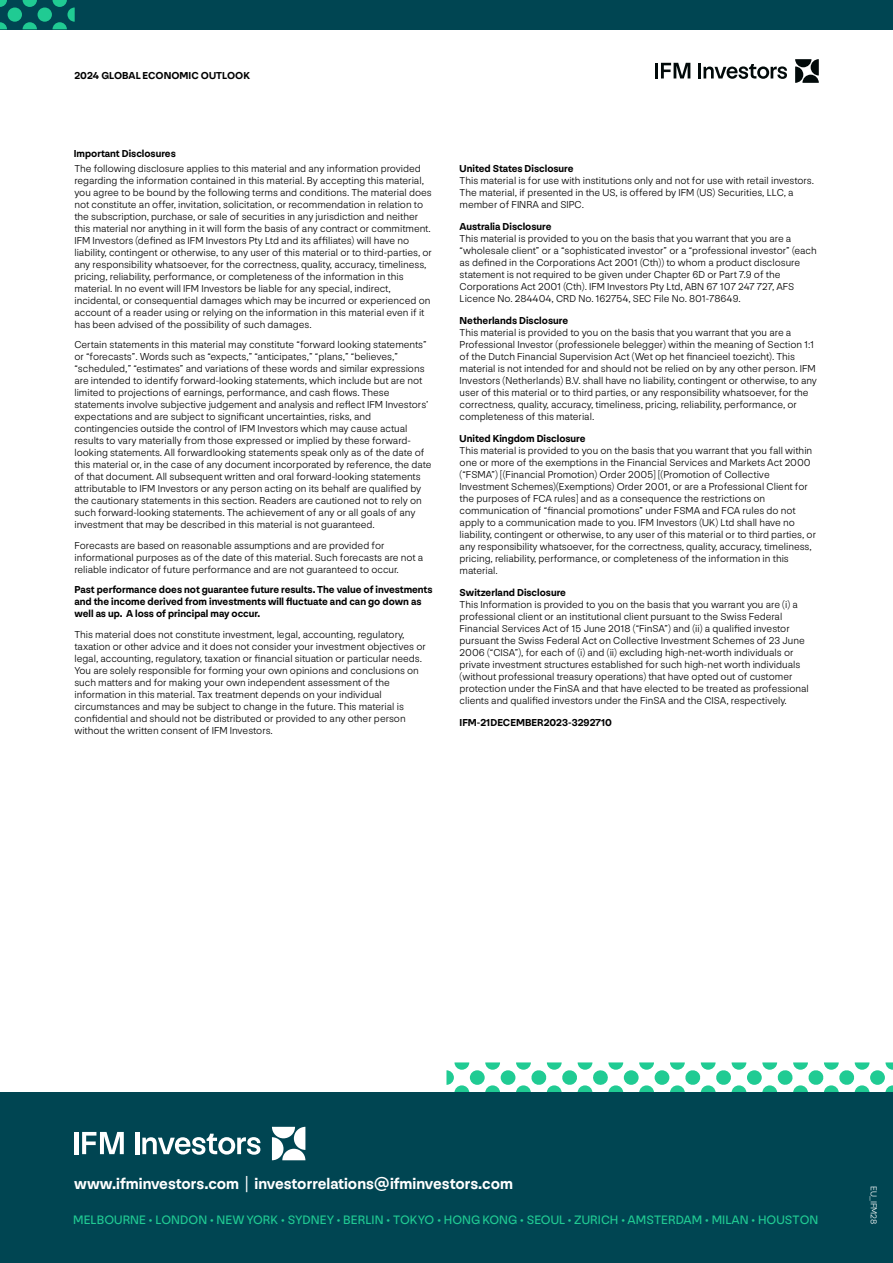
<style>
.page{position:relative;width:893px;height:1263px;background:#fff}
.page>*{position:absolute;margin:0;border:0;box-sizing:border-box;transform-origin:0 0}
.t1{font:700 15.9px "NN Nouvelle Grotesk STD";letter-spacing:.005em;color:#fff}
.t2{font:12.75px "NN Nouvelle Grotesk STD";letter-spacing:.005em;color:#20cb93}
.t3{font:300 10.5px/12px "NN Nouvelle Grotesk STD";color:#000}
.t4{font:700 10.5px/12px "NN Nouvelle Grotesk STD";color:#000}
.t5{font:300 9px "NN Nouvelle Grotesk STD";letter-spacing:-.01em;color:#fff}
</style>
<div class="page">
<hr style="left:698px;top:63px;width:3px;height:15px;background:#020a0a">
<svg style="left:703px;top:64px;width:84px;height:15px"></svg>
<hr style="left:655px;top:63px;width:3px;height:15px;background:#020a0a">
<svg style="left:661px;top:63px;width:29px;height:15px"></svg>
<svg style="left:795px;top:59px;width:24px;height:24px"></svg>
<svg style="left:762px;top:1085px;width:15px;height:15px"></svg>
<svg style="left:885px;top:1062px;width:8px;height:8px"></svg>
<svg style="left:639px;top:1062px;width:15px;height:8px"></svg>
<svg style="left:446px;top:1062px;width:23px;height:23px"></svg>
<svg style="left:485px;top:1062px;width:15px;height:8px"></svg>
<svg style="left:516px;top:1062px;width:107px;height:24px"></svg>
<svg style="left:670px;top:1062px;width:76px;height:24px"></svg>
<svg style="left:732px;top:1085px;width:14px;height:15px"></svg>
<svg style="left:793px;top:1085px;width:15px;height:15px"></svg>
<svg style="left:824px;top:1085px;width:15px;height:15px"></svg>
<svg style="left:608px;top:1085px;width:15px;height:15px"></svg>
<svg style="left:670px;top:1085px;width:15px;height:15px"></svg>
<svg style="left:701px;top:1085px;width:15px;height:15px"></svg>
<svg style="left:855px;top:1085px;width:14px;height:15px"></svg>
<svg style="left:885px;top:1085px;width:8px;height:8px"></svg>
<svg style="left:639px;top:1085px;width:15px;height:15px"></svg>
<svg style="left:762px;top:1062px;width:107px;height:24px"></svg>
<svg style="left:485px;top:1085px;width:15px;height:15px"></svg>
<svg style="left:516px;top:1085px;width:15px;height:15px"></svg>
<svg style="left:547px;top:1085px;width:15px;height:15px"></svg>
<svg style="left:578px;top:1085px;width:14px;height:15px"></svg>
<svg style="left:454px;top:1085px;width:15px;height:15px"></svg>
<div style="left:624px;top:1070px;width:15px;height:15px;background:#20cb93;border-radius:7px"></div>
<div style="left:655px;top:1070px;width:14px;height:15px;background:#20cb93;border-radius:7px"></div>
<div style="left:747px;top:1070px;width:15px;height:15px;background:#20cb93;border-radius:7px"></div>
<div style="left:470px;top:1070px;width:15px;height:15px;background:#20cb93;border-radius:7px"></div>
<div style="left:501px;top:1070px;width:14px;height:15px;background:#20cb93;border-radius:7px"></div>
<div style="left:870px;top:1070px;width:15px;height:15px;background:#20cb93;border-radius:7px"></div>
<div style="left:0;top:1093px;width:893px;height:170px;background:#004552"></div>
<hr style="left:135px;top:1132px;width:4px;height:22px;background:#fff">
<svg style="left:142px;top:1134px;width:118px;height:21px"></svg>
<hr style="left:74px;top:1132px;width:4px;height:22px;background:#fff">
<svg style="left:82px;top:1132px;width:42px;height:22px"></svg>
<svg style="left:272px;top:1127px;width:33px;height:33px"></svg>
<div style="left:0;top:0;width:893px;height:29px;background:#004552"></div>
<svg style="left:23px;top:0;width:14px;height:7px"></svg>
<svg style="left:0;top:0;width:7px;height:7px"></svg>
<svg style="left:23px;top:22px;width:14px;height:7px"></svg>
<svg style="left:0;top:22px;width:7px;height:7px"></svg>
<svg style="left:53px;top:0;width:22px;height:29px"></svg>
<div style="left:38px;top:8px;width:14px;height:14px;background:#20cb93;border-radius:7px"></div>
<div style="left:8px;top:8px;width:14px;height:14px;background:#20cb93;border-radius:7px"></div>
<p class="t4" style="left:74px;top:69px;width:177px">2024 GLOBAL ECONOMIC OUTLOOK</p>
<p class="t4" style="left:74px;top:147px;width:104px">Important Disclosures</p>
<p class="t3" style="left:74px;top:162px;width:359px">The following disclosure applies to this material and any information provided regarding the information contained in this material. By accepting this material, you agree to be bound by the following terms and conditions. The material does not constitute an offer, invitation, solicitation, or recommendation in relation to the subscription, purchase, or sale of securities in any jurisdiction and neither this material nor anything in it will form the basis of any contract or commitment.<br>IFM Investors (defined as IFM Investors Pty Ltd and its affiliates) will have no liability, contingent or otherwise, to any user of this material or to third-parties, or any responsibility whatsoever, for the correctness, quality, accuracy, timeliness, pricing, reliability, performance, or completeness of the information in this material. In no event will IFM Investors be liable for any special, indirect, incidental, or consequential damages which may be incurred or experienced on account of a reader using or relying on the information in this material even if it has been advised of the possibility of such damages.</p>
<p class="t3" style="left:74px;top:338px;width:359px">Certain statements in this material may constitute “forward looking statements” or “forecasts”. Words such as “expects,” “anticipates,” “plans,” “believes,” “scheduled,” “estimates” and variations of these words and similar expressions are intended to identify forward-looking statements, which include but are not limited to projections of earnings, performance, and cash flows. These statements involve subjective judgement and analysis and reflect IFM Investors’ expectations and are subject to significant uncertainties, risks, and contingencies outside the control of IFM Investors which may cause actual results to vary materially from those expressed or implied by these forward&shy;looking statements. All forwardlooking statements speak only as of the date of this material or, in the case of any document incorporated by reference, the date of that document. All subsequent written and oral forward-looking statements attributable to IFM Investors or any person acting on its behalf are qualified by the cautionary statements in this section. Readers are cautioned not to rely on such forward-looking statements. The achievement of any or all goals of any investment that may be described in this material is not guaranteed.</p>
<p class="t3" style="left:74px;top:539px;width:350px">Forecasts are based on reasonable assumptions and are provided for informational purposes as of the date of this material. Such forecasts are not a reliable indicator of future performance and are not guaranteed to occur.</p>
<p class="t4" style="left:74px;top:584px;width:360px">Past performance does not guarantee future results. The value of investments and the income derived from investments will fluctuate and can go down as well as up. A loss of principal may occur.</p>
<p class="t3" style="left:74px;top:628px;width:353px">This material does not constitute investment, legal, accounting, regulatory, taxation or other advice and it does not consider your investment objectives or legal, accounting, regulatory, taxation or financial situation or particular needs.<br>You are solely responsible for forming your own opinions and conclusions on such matters and for making your own independent assessment of the information in this material. Tax treatment depends on your individual circumstances and may be subject to change in the future. This material is confidential and should not be distributed or provided to any other person without the written consent of IFM Investors.</p>
<p class="t4" style="left:460px;top:162px;width:115px">United States Disclosure</p>
<p class="t3" style="left:460px;top:174px;width:356px">This material is for use with institutions only and not for use with retail investors.<br>The material, if presented in the US, is offered by IFM (US) Securities, LLC, a member of FINRA and SIPC.</p>
<p class="t4" style="left:460px;top:220px;width:93px">Australia Disclosure</p>
<p class="t3" style="left:460px;top:232px;width:359px">This material is provided to you on the basis that you warrant that you are a “wholesale client” or a “sophisticated investor” or a “professional investor” (each as defined in the Corporations Act 2001 (Cth)) to whom a product disclosure statement is not required to be given under Chapter 6D or Part 7.9 of the Corporations Act 2001 (Cth). IFM Investors Pty Ltd, ABN 67 107 247 727, AFS Licence No. 284404, CRD No. 162754, SEC File No. 801-78649.</p>
<p class="t4" style="left:460px;top:314px;width:110px">Netherlands Disclosure</p>
<p class="t3" style="left:460px;top:326px;width:359px">This material is provided to you on the basis that you warrant that you are a Professional Investor (professionele belegger) within the meaning of Section 1:1 of the Dutch Financial Supervision Act (Wet op het financieel toezicht). This material is not intended for and should not be relied on by any other person. IFM Investors (Netherlands) B.V. shall have no liability, contingent or otherwise, to any user of this material or to third parties, or any responsibility whatsoever, for the correctness, quality, accuracy, timeliness, pricing, reliability, performance, or completeness of this material.</p>
<p class="t4" style="left:460px;top:432px;width:127px">United Kingdom Disclosure</p>
<p class="t3" style="left:460px;top:444px;width:358px">This material is provided to you on the basis that you warrant that you fall within one or more of the exemptions in the Financial Services and Markets Act 2000 (“FSMA”) [(Financial Promotion) Order 2005] [(Promotion of Collective Investment Schemes)(Exemptions) Order 2001, or are a Professional Client for the purposes of FCA rules] and as a consequence the restrictions on communication of “financial promotions” under FSMA and FCA rules do not apply to a communication made to you. IFM Investors (UK) Ltd shall have no liability, contingent or otherwise, to any user of this material or to third parties, or any responsibility whatsoever, for the correctness, quality, accuracy, timeliness, pricing, reliability, performance, or completeness of the information in this material.</p>
<p class="t4" style="left:460px;top:586px;width:108px">Switzerland Disclosure</p>
<p class="t3" style="left:460px;top:598px;width:351px">This Information is provided to you on the basis that you warrant you are (i) a professional client or an institutional client pursuant to the Swiss Federal Financial Services Act of 15 June 2018 (“FinSA”) and (ii) a qualified investor pursuant the Swiss Federal Act on Collective Investment Schemes of 23 June 2006 (“CISA”), for each of (i) and (ii) excluding high-net-worth individuals or private investment structures established for such high-net worth individuals (without professional treasury operations) that have opted out of customer protection under the FinSA and that have elected to be treated as professional clients and qualified investors under the FinSA and the CISA, respectively.</p>
<p class="t4" style="left:460px;top:716px;width:154px">IFM-21DECEMBER2023-3292710</p>
<h1 class="t1" style="left:74px;top:1173px;width:440px">www.ifminvestors.com | investorrelations@ifminvestors.com</h1>
<p class="t2" style="left:73px;top:1212px;width:747px">MELBOURNE • LONDON • NEW YORK • SYDNEY • BERLIN • TOKYO • HONG KONG • SEOUL • ZURICH • AMSTERDAM • MILAN • HOUSTON</p>
<p class="t5" style="left:879px;top:1186px;width:40px;rotate:90deg">EU_IFM28</p>
</div>
